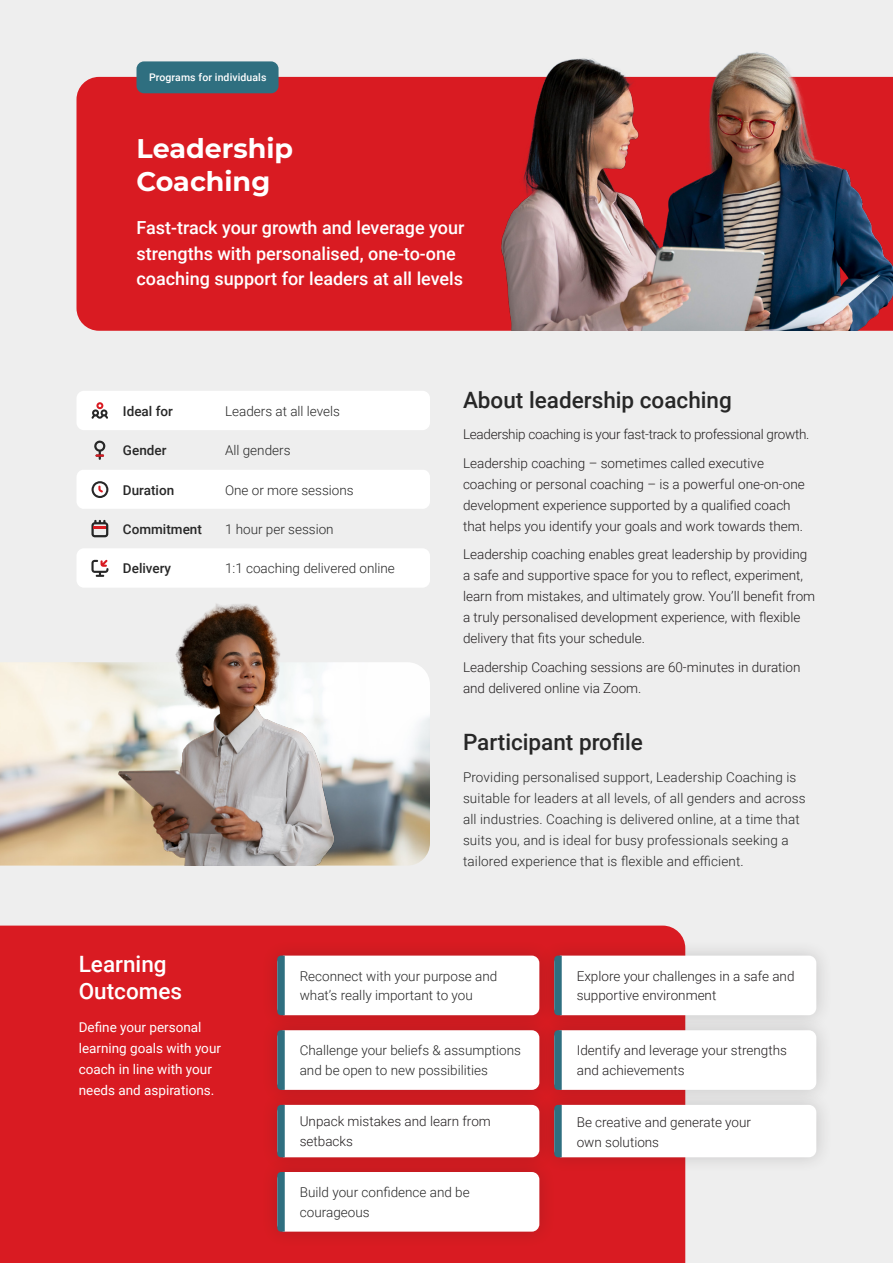
<style>
.page{position:relative;width:893px;height:1263px;background:#eee}
.page>*{position:absolute;margin:0;border:0;box-sizing:border-box;transform-origin:0 0}
.t1{font:100 27px/32.4px "Montserrat";color:#fff}
.t2{font:500 22.5px "Roboto";color:#272727}
.t3{font:500 22.5px/27px "Roboto";color:#fff}
.t4{font:500 18px/25.5px "Roboto";color:#fff}
.t5{font:300 13.5px/21px "Roboto";color:#231f20}
.t6{font:300 13.5px/21px "Roboto";color:#272727}
.t7{font:13.5px/21px "Roboto";color:#fff}
.t8{font:300 13.5px "Roboto";letter-spacing:-.02em;color:#231f20}
.t9{font:500 13.5px "Roboto";color:#272727}
.t10{font:500 10.5px "Roboto";letter-spacing:.01em;color:#fff}
</style>
<div class="page">
<div style="left:76px;top:77px;width:426px;height:254px;background:#d91b22"></div>
<img style="left:0;top:662px;width:430px;height:203px">
<div style="left:76px;top:469px;width:354px;height:40px;background:#fff;border-radius:8px"></div>
<div style="left:76px;top:548px;width:354px;height:40px;background:#fff;border-radius:8px"></div>
<div style="left:76px;top:391px;width:354px;height:39px;background:#fff;border-radius:8px"></div>
<svg style="left:91px;top:402px;width:17px;height:17px"></svg>
<svg style="left:94px;top:440px;width:12px;height:20px"></svg>
<svg style="left:92px;top:481px;width:16px;height:17px"></svg>
<svg style="left:91px;top:560px;width:17px;height:17px"></svg>
<div style="left:136px;top:61px;width:143px;height:32px;background:#2f6f80;border-radius:8px"></div>
<img style="left:502px;top:52px;width:391px;height:279px">
<div style="left:0;top:925px;width:685px;height:338px;background:#d91b22"></div>
<div style="left:261px;top:939px;width:295px;height:93px;background:#d41b21"></div>
<div style="left:277px;top:955px;width:262px;height:60px;background:#fff;border-radius:8px"></div>
<div style="left:261px;top:1013px;width:295px;height:93px;background:#231f20;opacity:.2"></div>
<div style="left:277px;top:1030px;width:262px;height:60px;background:#fff;border-radius:8px"></div>
<div style="left:261px;top:1088px;width:295px;height:86px;background:#231f20;opacity:.2"></div>
<div style="left:277px;top:1105px;width:262px;height:52px;background:#fff;border-radius:8px"></div>
<div style="left:538px;top:1088px;width:295px;height:86px;background:#231f20;opacity:.2"></div>
<div style="left:554px;top:1105px;width:262px;height:52px;background:#fff;border-radius:8px"></div>
<div style="left:538px;top:939px;width:295px;height:93px;background:#231f20;opacity:.2"></div>
<div style="left:554px;top:955px;width:262px;height:60px;background:#fff;border-radius:8px"></div>
<div style="left:538px;top:1013px;width:295px;height:93px;background:#231f20;opacity:.2"></div>
<div style="left:554px;top:1030px;width:262px;height:60px;background:#fff;border-radius:8px"></div>
<div style="left:261px;top:1155px;width:295px;height:93px;background:#231f20;opacity:.2"></div>
<div style="left:277px;top:1172px;width:262px;height:59px;background:#fff;border-radius:8px"></div>
<svg style="left:277px;top:955px;width:8px;height:60px"></svg>
<svg style="left:277px;top:1030px;width:8px;height:60px"></svg>
<svg style="left:277px;top:1105px;width:8px;height:52px"></svg>
<svg style="left:554px;top:1105px;width:8px;height:52px"></svg>
<svg style="left:554px;top:955px;width:8px;height:60px"></svg>
<svg style="left:554px;top:1030px;width:8px;height:60px"></svg>
<svg style="left:277px;top:1172px;width:8px;height:59px"></svg>
<img style="left:119px;top:604px;width:215px;height:261px">
<svg style="left:91px;top:520px;width:17px;height:17px"></svg>
<p class="t10" style="left:149px;top:70px;width:119px">Programs for individuals</p>
<p class="t1" style="left:136px;top:132px;width:158px">Leadership<br>Coaching</p>
<p class="t4" style="left:136px;top:215px;width:329px">Fast-track your growth and leverage your strengths with personalised, one-to-one coaching support for leaders at all levels</p>
<p class="t9" style="left:123px;top:401px;width:51px">Ideal for</p>
<p class="t6" style="left:225px;top:400px;width:117px">Leaders at all levels</p>
<p class="t9" style="left:123px;top:441px;width:45px">Gender</p>
<p class="t6" style="left:225px;top:439px;width:67px">All genders</p>
<p class="t9" style="left:123px;top:480px;width:53px">Duration</p>
<p class="t6" style="left:225px;top:479px;width:130px">One or more sessions</p>
<p class="t9" style="left:123px;top:520px;width:80px">Commitment</p>
<p class="t9" style="left:123px;top:559px;width:50px">Delivery</p>
<p class="t6" style="left:225px;top:518px;width:110px">1 hour per session</p>
<p class="t6" style="left:225px;top:558px;width:171px">1:1 coaching delivered online</p>
<p class="t2" style="left:463px;top:384px;width:270px">About leadership coaching</p>
<p class="t8" style="left:463px;top:425px;width:348px">Leadership coaching is your fast-track to professional growth.</p>
<p class="t5" style="left:463px;top:452px;width:343px">Leadership coaching – sometimes called executive coaching or personal coaching – is a powerful one-on-one development experience supported by a qualified coach that helps you identify your goals and work towards them.</p>
<p class="t5" style="left:463px;top:543px;width:354px">Leadership coaching enables great leadership by providing a safe and supportive space for you to reflect, experiment, learn from mistakes, and ultimately grow. You’ll benefit from a truly personalised development experience, with flexible delivery that fits your schedule.</p>
<p class="t5" style="left:463px;top:656px;width:339px">Leadership Coaching sessions are 60-minutes in duration and delivered online via Zoom.</p>
<p class="t2" style="left:463px;top:726px;width:181px">Participant profile</p>
<p class="t6" style="left:463px;top:766px;width:344px">Providing personalised support, Leadership Coaching is suitable for leaders at all levels, of all genders and across all industries. Coaching is delivered online, at a time that suits you, and is ideal for busy professionals seeking a tailored experience that is flexible and efficient.</p>
<p class="t3" style="left:79px;top:950px;width:105px">Learning<br>Outcomes</p>
<p class="t7" style="left:79px;top:1016px;width:144px">Define your personal learning goals with your coach in line with your needs and aspirations.</p>
<p class="t6" style="left:300px;top:966px;width:199px;line-height:19.5px">Reconnect with your purpose and what’s really important to you</p>
<p class="t5" style="left:577px;top:966px;width:219px;line-height:19.5px">Explore your challenges in a safe and supportive environment</p>
<p class="t6" style="left:300px;top:1040px;width:223px;line-height:19.5px">Challenge your beliefs &amp; assumptions and be open to new possibilities</p>
<p class="t5" style="left:300px;top:1111px;width:193px;line-height:19.5px">Unpack mistakes and learn from setbacks</p>
<p class="t5" style="left:577px;top:1112px;width:176px;line-height:19.5px">Be creative and generate your own solutions</p>
<p class="t5" style="left:577px;top:1040px;width:212px;line-height:19.5px">Identify and leverage your strengths and achievements</p>
<p class="t6" style="left:300px;top:1182px;width:171px;line-height:19.5px">Build your confidence and be courageous</p>
</div>
